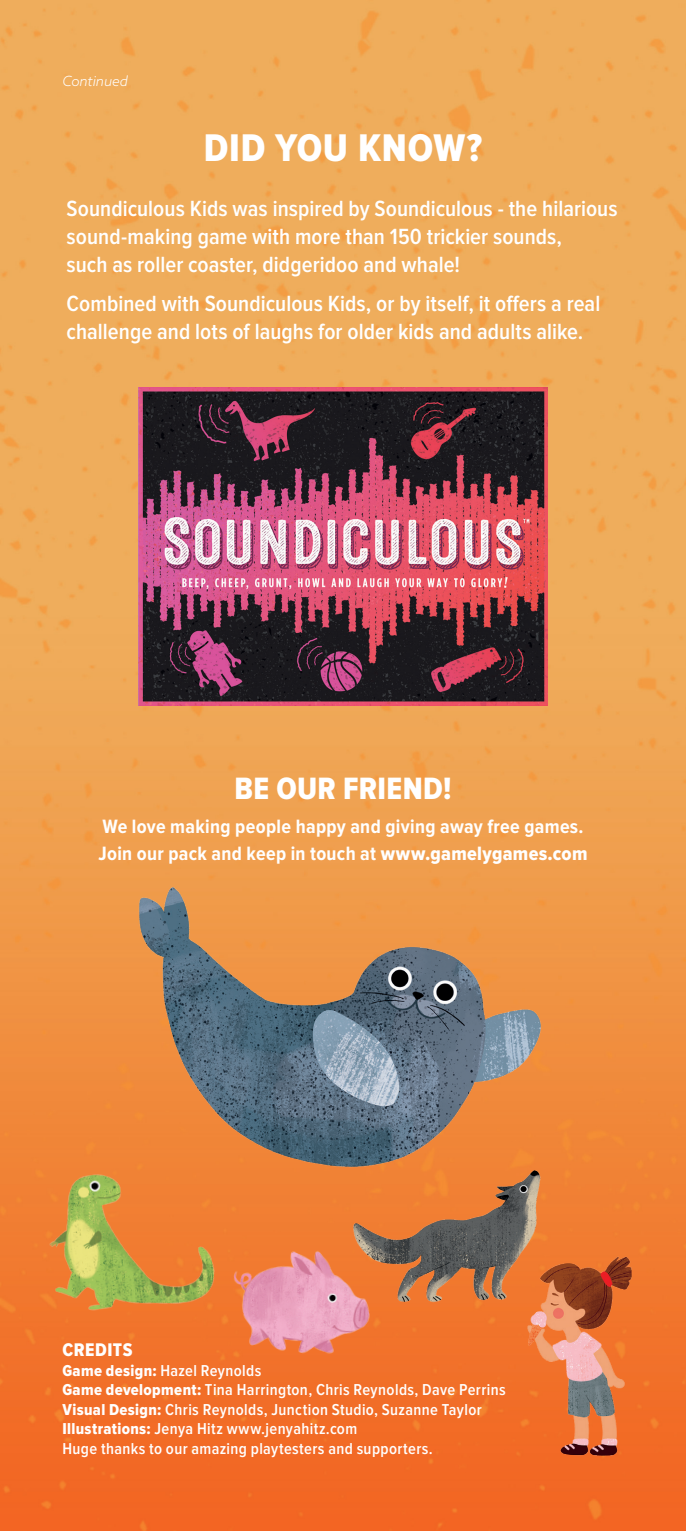
<style>
.page{position:relative;width:686px;height:1531px;background:#fff}
.page>*{position:absolute;margin:0;border:0;box-sizing:border-box;transform-origin:0 0}
.t1{font:800 condensed 40px "Proxima Nova";letter-spacing:.02em;color:#fff}
.t2{font:800 condensed 32px "Proxima Nova";letter-spacing:.01em;color:#fff}
.t3{font:600 condensed 22.8px/28px "Proxima Nova";letter-spacing:.005em;color:#fff}
.t4{font:700 condensed 20px/26.4px "Proxima Nova";letter-spacing:.015em;color:#fff}
.t5{font:800 condensed 19px "Proxima Nova";letter-spacing:.025em;color:#fff}
.t6{font:600 condensed 16.4px/19.6px "Proxima Nova";letter-spacing:.025em;color:#fff}
.t7{font:italic 300 14px "Azo Sans";letter-spacing:-.005em;color:#fff}
.s1{font-weight:800}
</style>
<div class="page">
<img style="left:0;top:0;width:686px;height:1531px">
<img style="left:139px;top:388px;width:408px;height:317px">
<img style="left:122px;top:882px;width:425px;height:300px">
<img style="left:206px;top:1232px;width:184px;height:140px">
<img style="left:339px;top:1158px;width:208px;height:154px">
<img style="left:27px;top:1144px;width:202px;height:212px">
<img style="left:511px;top:1224px;width:151px;height:256px">
<p class="t7" style="left:62px;top:72px;width:67px">Continued</p>
<h1 class="t1" style="left:204px;top:129px;width:280px">DID YOU KNOW?</h1>
<p class="t3" style="left:67px;top:195px;width:552px">Soundiculous Kids was inspired by Soundiculous - the hilarious sound-making game with more than 150 trickier sounds,<br>such as roller coaster, didgeridoo and whale!</p>
<p class="t3" style="left:67px;top:291px;width:535px">Combined with Soundiculous Kids, or by itself, it offers a real challenge and lots of laughs for older kids and adults alike.</p>
<h2 class="t2" style="left:234px;top:774px;width:219px">BE OUR FRIEND!</h2>
<p class="t4" style="left:98px;top:814px;width:491px">We love making people happy and giving away free games.<br>Join our pack and keep in touch at <span class="s1">www.gamelygames.com</span></p>
<p class="t5" style="left:62px;top:1341px;width:72px">CREDITS</p>
<p class="t6" style="left:62px;top:1361px;width:445px"><span class="s1">Game design:</span> Hazel Reynolds<br><span class="s1">Game development:</span> Tina Harrington, Chris Reynolds, Dave Perrins <span class="s1">Visual Design:</span> Chris Reynolds, Junction Studio, Suzanne Taylor <span class="s1">Illustrations:</span> Jenya Hitz www.jenyahitz.com<br>Huge thanks to our amazing playtesters and supporters.</p>
</div>
